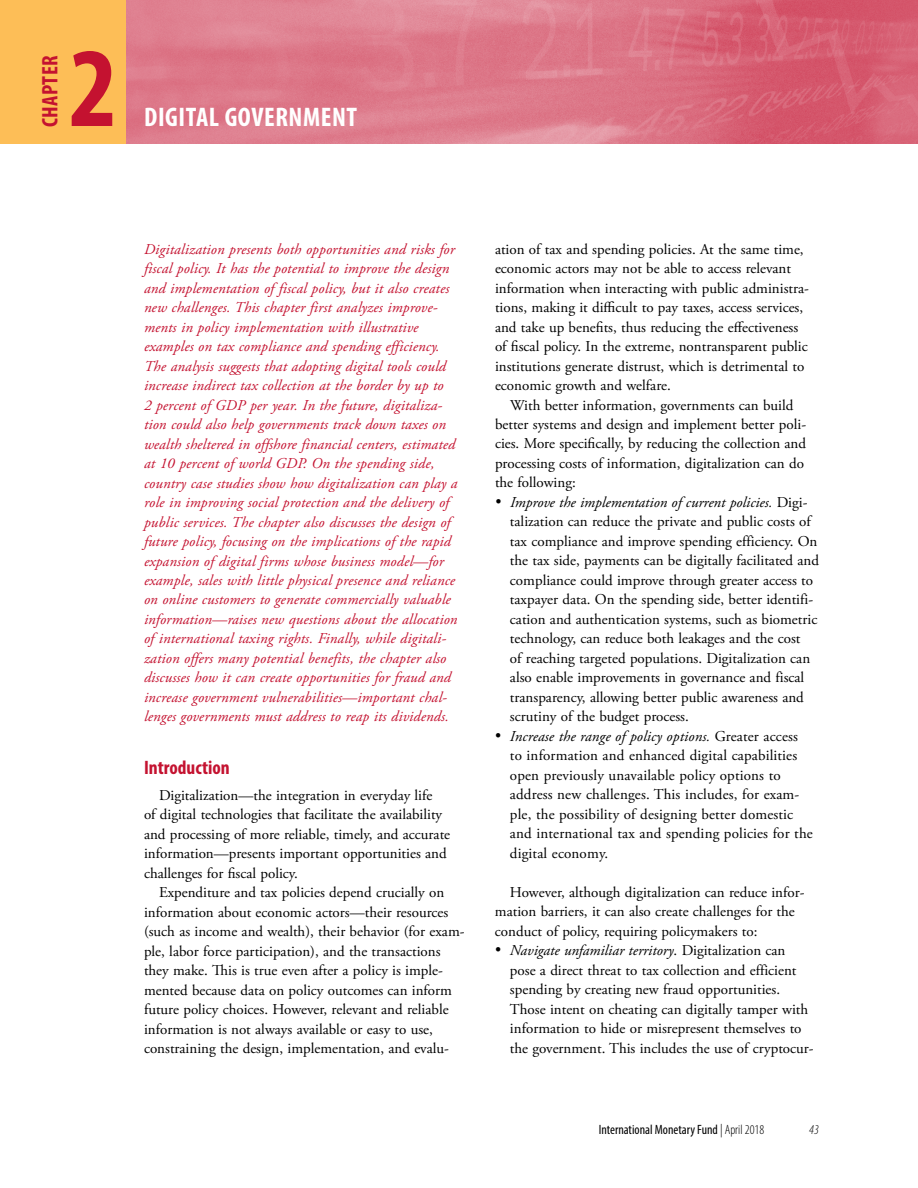
<style>
.page{position:relative;width:918px;height:1188px;background:#fff}
.page>*{position:absolute;margin:0;border:0;box-sizing:border-box;transform-origin:0 0}
.t1{font:700 condensed 114px "Myriad Pro";color:#c41230}
.t2{font:700 condensed 27px "Myriad Pro";letter-spacing:.02em;color:#fff}
.t3{font:700 condensed 22.5px "Myriad Pro";letter-spacing:.02em;color:#c41230}
.t4{font:700 condensed 19.5px "Myriad Pro";color:#c41230}
.t5{font:15px/19.5px "Adobe Garamond Pro";color:#000}
.t6{font:italic 15px/19.5px "Adobe Garamond Pro";letter-spacing:.01em;color:#c41230}
.t7{font:condensed 13.5px "Myriad Pro";color:#000}
.t8{font:italic 300 condensed 13.5px "Myriad Pro";color:#000}
.s1{font-style:italic}
.s2{font-weight:300}
</style>
<div class="page">
<div style="left:0;top:0;width:126px;height:144px;background:#fdbe57"></div>
<img style="left:126px;top:0;width:792px;height:144px">
<h3 class="t3" style="left:36px;top:127px;width:74px;rotate:-90deg">CHAPTER</h3>
<h1 class="t1" style="left:69px;top:17px;width:50px">2</h1>
<h2 class="t2" style="left:144px;top:100px;width:214px">DIGITAL GOVERNMENT</h2>
<p class="t6" style="left:144px;top:239px;width:315px">Digitalization presents both opportunities and risks for fiscal policy. It has the potential to improve the design and implementation of fiscal policy, but it also creates new challenges. This chapter first analyzes improve&shy;ments in policy implementation with illustrative examples on tax compliance and spending efficiency.<br>The analysis suggests that adopting digital tools could increase indirect tax collection at the border by up to<br>2 percent of GDP per year. In the future, digitaliza&shy;tion could also help governments track down taxes on wealth sheltered in offshore financial centers, estimated at 10 percent of world GDP. On the spending side, country case studies show how digitalization can play a role in improving social protection and the delivery of public services. The chapter also discusses the design of future policy, focusing on the implications of the rapid expansion of digital firms whose business model—for example, sales with little physical presence and reliance on online customers to generate commercially valuable information—raises new questions about the allocation of international taxing rights. Finally, while digitali&shy;zation offers many potential benefits, the chapter also discusses how it can create opportunities for fraud and increase government vulnerabilities—important chal&shy;lenges governments must address to reap its dividends.</p>
<h3 class="t4" style="left:144px;top:755px;width:87px">Introduction</h3>
<p class="t5" style="left:144px;top:786px;width:308px;text-indent:15px">Digitalization—the integration in everyday life<br>of digital technologies that facilitate the availability and processing of more reliable, timely, and accurate information—presents important opportunities and challenges for fiscal policy.</p>
<p class="t5" style="left:144px;top:883px;width:322px;text-indent:15px">Expenditure and tax policies depend crucially on information about economic actors—their resources (such as income and wealth), their behavior (for exam&shy;ple, labor force participation), and the transactions they make. This is true even after a policy is imple&shy;mented because data on policy outcomes can inform future policy choices. However, relevant and reliable information is not always available or easy to use, constraining the design, implementation, and evalu-</p>
<p class="t5" style="left:495px;top:240px;width:315px">ation of tax and spending policies. At the same time, economic actors may not be able to access relevant information when interacting with public administra&shy;tions, making it difficult to pay taxes, access services, and take up benefits, thus reducing the effectiveness of fiscal policy. In the extreme, nontransparent public institutions generate distrust, which is detrimental to economic growth and welfare.</p>
<p class="t5" style="left:495px;top:396px;width:313px;text-indent:15px">With better information, governments can build better systems and design and implement better poli&shy;cies. More specifically, by reducing the collection and processing costs of information, digitalization can do the following:</p>
<p class="t5" style="left:510px;top:493px;width:310px;text-indent:-15px">• <span class="s1">Improve the implementation of current policies.</span> Digi&shy;talization can reduce the private and public costs of tax compliance and improve spending efficiency. On the tax side, payments can be digitally facilitated and compliance could improve through greater access to taxpayer data. On the spending side, better identifi&shy;cation and authentication systems, such as biometric technology, can reduce both leakages and the cost<br>of reaching targeted populations. Digitalization can also enable improvements in governance and fiscal transparency, allowing better public awareness and scrutiny of the budget process.</p>
<p class="t5" style="left:510px;top:727px;width:304px;text-indent:-15px">• <span class="s1">Increase the range of policy options.</span> Greater access to information and enhanced digital capabilities open previously unavailable policy options to address new challenges. This includes, for exam&shy;ple, the possibility of designing better domestic and international tax and spending policies for the digital economy.</p>
<p class="t5" style="left:495px;top:883px;width:311px;text-indent:15px">However, although digitalization can reduce infor&shy;mation barriers, it can also create challenges for the conduct of policy, requiring policymakers to:</p>
<p class="t5" style="left:510px;top:942px;width:305px;text-indent:-15px">• <span class="s1">Navigate unfamiliar territory</span>. Digitalization can pose a direct threat to tax collection and efficient spending by creating new fraud opportunities.<br>Those intent on cheating can digitally tamper with information to hide or misrepresent themselves to the government. This includes the use of cryptocur-</p>
<p class="t7" style="left:599px;top:1121px;width:167px">International Monetary Fund <span class="s2">| April 2018</span></p>
<p class="t8" style="left:809px;top:1121px;width:11px">43</p>
</div>
